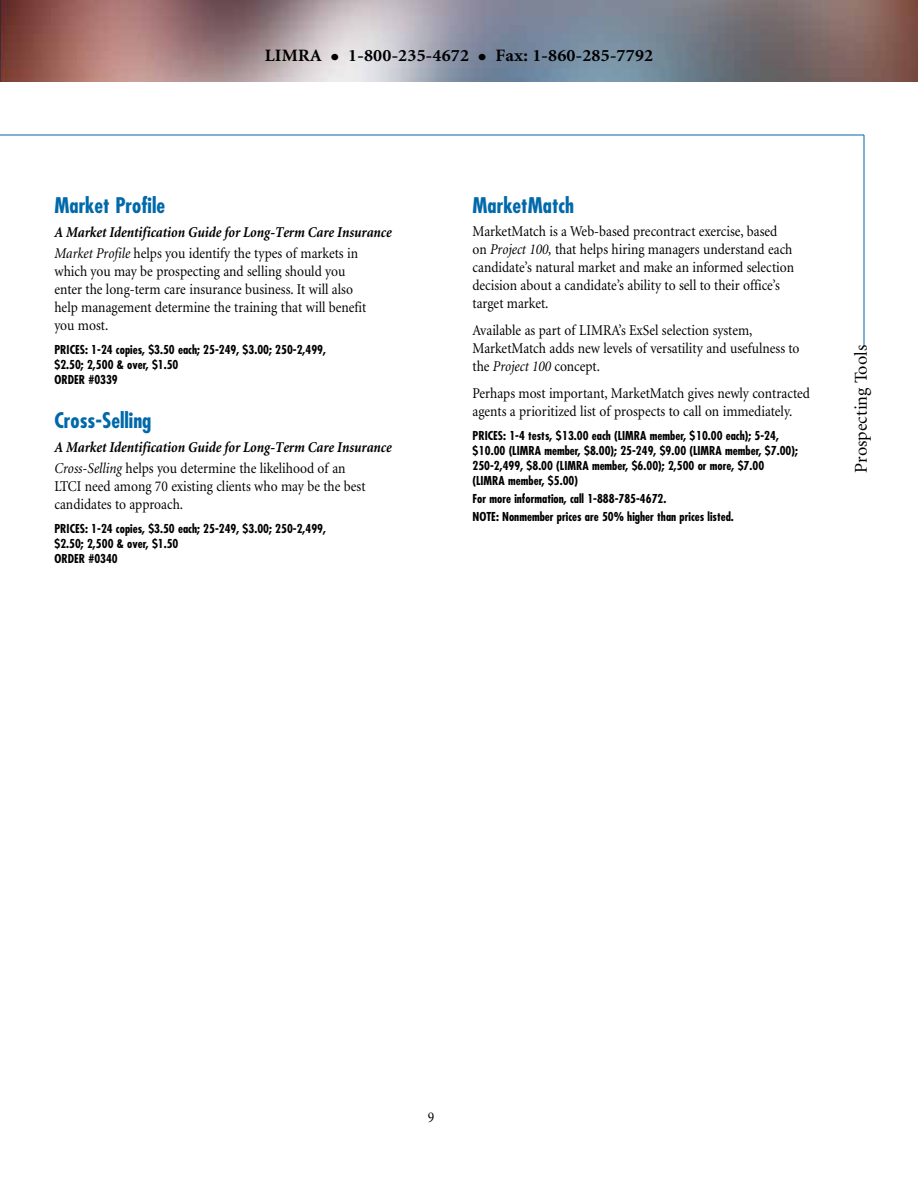
<style>
.page{position:relative;width:918px;height:1188px;background:#fff}
.page>*{position:absolute;margin:0;border:0;box-sizing:border-box;transform-origin:0 0}
.t1{font:700 condensed 21px "Futura";color:#0069aa}
.t2{font:18px "Minion";color:#000}
.t3{font:700 17.4px "Minion";letter-spacing:.01em;color:#000;scale:1.06 1}
.t4{font:15px/18px "Minion";color:#000;scale:.9 1}
.t5{font:italic 700 15px/21px "Minion";color:#000;scale:.9 1}
.t6{font:700 condensed 12px/15px "Futura";color:#000}
.s1{font-size:27px}
.s2{font-weight:400}
.s3{font-weight:400;font-style:normal}
.s4{font-style:italic}
</style>
<div class="page">
<img style="left:0;top:0;width:918px;height:82px">
<hr style="left:0;top:135px;width:864px;height:1px;background:#0069aa">
<hr style="left:864px;top:135px;width:1px;height:210px;background:#0069aa">
<p class="t3" style="left:265px;top:47px;width:368px">LIMRA <span class="s1">•</span> 1-800-235-4672 <span class="s1">•</span> Fax: 1-860-285-7792</p>
<h1 class="t1" style="left:54px;top:192px;width:112px">Market Profile</h1>
<p class="t5" style="left:54px;top:222px;width:376px">A Market Identification Guide for Long-Term Care Insurance<br><span class="s2">Market Profile</span> <span class="s3">helps you identify the types of markets in</span></p>
<p class="t4" style="left:54px;top:263px;width:348px">which you may be prospecting and selling should you enter the long-term care insurance business. It will also help management determine the training that will benefit you most.</p>
<p class="t6" style="left:54px;top:342px;width:273px">PRICES: 1-24 copies, $3.50 each; 25-249, $3.00; 250-2,499, $2.50; 2,500 &amp; over, $1.50<br>ORDER #0339</p>
<h1 class="t1" style="left:54px;top:407px;width:98px">Cross-Selling</h1>
<p class="t5" style="left:54px;top:437px;width:376px">A Market Identification Guide for Long-Term Care Insurance<br><span class="s2">Cross-Selling</span> <span class="s3">helps you determine the likelihood of an</span></p>
<p class="t4" style="left:54px;top:477px;width:347px">LTCI need among 70 existing clients who may be the best candidates to approach.</p>
<p class="t6" style="left:54px;top:521px;width:273px">PRICES: 1-24 copies, $3.50 each; 25-249, $3.00; 250-2,499, $2.50; 2,500 &amp; over, $1.50<br>ORDER #0340</p>
<h1 class="t1" style="left:472px;top:192px;width:103px">MarketMatch</h1>
<p class="t4" style="left:472px;top:222px;width:359px">MarketMatch is a Web-based precontract exercise, based on <span class="s4">Project 100,</span> that helps hiring managers understand each candidate’s natural market and make an informed selection decision about a candidate’s ability to sell to their office’s target market.</p>
<p class="t4" style="left:472px;top:321px;width:365px">Available as part of LIMRA’s ExSel selection system,<br>MarketMatch adds new levels of versatility and usefulness to the <span class="s4">Project 100</span> concept.</p>
<p class="t4" style="left:472px;top:384px;width:376px">Perhaps most important, MarketMatch gives newly contracted agents a prioritized list of prospects to call on immediately.</p>
<p class="t6" style="left:472px;top:428px;width:327px">PRICES: 1-4 tests, $13.00 each (LIMRA member, $10.00 each); 5-24, $10.00 (LIMRA member, $8.00); 25-249, $9.00 (LIMRA member, $7.00); 250-2,499, $8.00 (LIMRA member, $6.00); 2,500 or more, $7.00 (LIMRA member, $5.00)</p>
<p class="t6" style="left:472px;top:489px;width:263px;line-height:18px">For more information, call 1-888-785-4672.<br>NOTE: Nonmember prices are 50% higher than prices listed.</p>
<p class="t2" style="left:852px;top:473px;width:129px;rotate:-90deg">Prospecting Tools</p>
<p class="t4" style="left:428px;top:1109px;width:9px">9</p>
</div>
